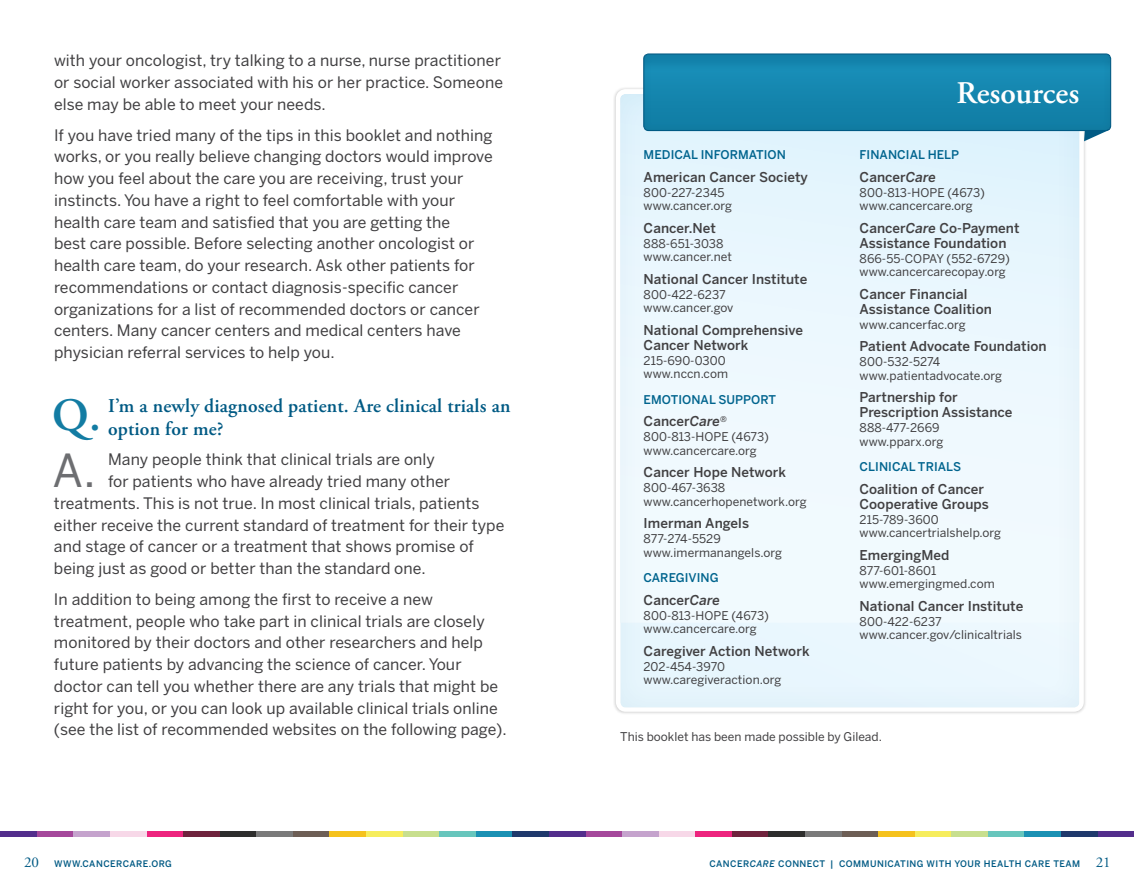
<style>
.page{position:relative;width:1134px;height:891px;background:#fff}
.page>*{position:absolute;margin:0;border:0;box-sizing:border-box;transform-origin:0 0}
.t1{font:600 46.2px "Adobe Garamond Pro";color:#137ca3}
.t2{font:45.15px "Benton Sans";color:#6d6e71}
.t3{font:600 31.5px "Adobe Garamond Pro";color:#fff}
.t4{font:600 19.5px/22.5px "Adobe Garamond Pro";letter-spacing:.01em;color:#005a84}
.t5{font:15.75px/21.8px "Benton Sans";letter-spacing:.005em;color:#414042}
.t6{font:500 13.5px/15px "Benton Sans";letter-spacing:.005em;color:#414042}
.t7{font:12px/13.5px "Benton Sans";letter-spacing:.005em;color:#414042}
.t8{font:500 12px "Benton Sans";letter-spacing:.005em;color:#00648e}
.t9{font:500 9px "Benton Sans";letter-spacing:.05em;color:#005a84}
.s1{font-style:italic}
.s2{font-family:"Adobe Garamond Pro";font-weight:400;font-size:15px}
</style>
<div class="page">
<div style="left:549px;top:832px;width:18px;height:5px;background:#532e8c"></div>
<div style="left:512px;top:832px;width:37px;height:5px;background:#1f396c"></div>
<div style="left:476px;top:832px;width:36px;height:5px;background:#1b91b4"></div>
<div style="left:439px;top:832px;width:37px;height:5px;background:#67c6bd"></div>
<div style="left:402px;top:832px;width:37px;height:5px;background:#c8df8e"></div>
<div style="left:366px;top:832px;width:36px;height:5px;background:#f6ed5d"></div>
<div style="left:329px;top:832px;width:37px;height:5px;background:#f5c21d"></div>
<div style="left:293px;top:832px;width:36px;height:5px;background:#6d5e55"></div>
<div style="left:256px;top:832px;width:37px;height:5px;background:#7a7a7a"></div>
<div style="left:219px;top:832px;width:37px;height:5px;background:#2e2e2d"></div>
<div style="left:183px;top:832px;width:36px;height:5px;background:#6f233d"></div>
<div style="left:146px;top:832px;width:37px;height:5px;background:#ed247e"></div>
<div style="left:110px;top:832px;width:36px;height:5px;background:#f7d8e8"></div>
<div style="left:73px;top:832px;width:37px;height:5px;background:#c5a3cd"></div>
<div style="left:37px;top:832px;width:36px;height:5px;background:#a5489b"></div>
<div style="left:0;top:832px;width:37px;height:5px;background:#532e8c"></div>
<div style="left:1097px;top:832px;width:37px;height:5px;background:#532e8c"></div>
<div style="left:1061px;top:832px;width:36px;height:5px;background:#1f396c"></div>
<div style="left:1024px;top:832px;width:37px;height:5px;background:#1b91b4"></div>
<div style="left:988px;top:832px;width:36px;height:5px;background:#67c6bd"></div>
<div style="left:951px;top:832px;width:37px;height:5px;background:#c8df8e"></div>
<div style="left:915px;top:832px;width:36px;height:5px;background:#f6ed5d"></div>
<div style="left:878px;top:832px;width:37px;height:5px;background:#f5c21d"></div>
<div style="left:841px;top:832px;width:37px;height:5px;background:#6d5e55"></div>
<div style="left:805px;top:832px;width:36px;height:5px;background:#7a7a7a"></div>
<div style="left:768px;top:832px;width:37px;height:5px;background:#2e2e2d"></div>
<div style="left:732px;top:832px;width:36px;height:5px;background:#6f233d"></div>
<div style="left:695px;top:832px;width:37px;height:5px;background:#ed247e"></div>
<div style="left:658px;top:832px;width:37px;height:5px;background:#f7d8e8"></div>
<div style="left:622px;top:832px;width:36px;height:5px;background:#c5a3cd"></div>
<div style="left:585px;top:832px;width:37px;height:5px;background:#a5489b"></div>
<div style="left:567px;top:832px;width:18px;height:5px;background:#532e8c"></div>
<div style="left:618px;top:94px;width:462px;height:615px;background:#ecf8fe"></div>
<svg style="left:1084px;top:134px;width:16px;height:7px"></svg>
<div style="left:643px;top:53px;width:471px;height:81px;background:#1484ac"></div>
<div style="left:643px;top:53px;width:468px;height:78px;border:1px solid #005a84;border-radius:5px"></div>
<p class="t5" style="left:54px;top:50px;width:451px">with your oncologist, try talking to a nurse, nurse practitioner or social worker associated with his or her practice. Someone else may be able to meet your needs.</p>
<p class="t5" style="left:54px;top:124px;width:440px">If you have tried many of the tips in this booklet and nothing works, or you really believe changing doctors would improve how you feel about the care you are receiving, trust your instincts. You have a right to feel comfortable with your health care team and satisfied that you are getting the<br>best care possible. Before selecting another oncologist or health care team, do your research. Ask other patients for recommendations or contact diagnosis-specific cancer organizations for a list of recommended doctors or cancer centers. Many cancer centers and medical centers have physician referral services to help you.</p>
<h1 class="t1" style="left:52px;top:389px;width:50px">Q.</h1>
<p class="t4" style="left:108px;top:395px;width:404px">I’m a newly diagnosed patient. Are clinical trials an option for me?</p>
<h2 class="t2" style="left:53px;top:444px;width:45px">A.</h2>
<p class="t5" style="left:108px;top:449px;width:329px">Many people think that clinical trials are only</p>
<p class="t5" style="left:108px;top:470px;width:344px">for patients who have already tried many other</p>
<p class="t5" style="left:54px;top:492px;width:427px">treatments. This is not true. In most clinical trials, patients</p>
<p class="t5" style="left:54px;top:514px;width:452px">either receive the current standard of treatment for their type</p>
<p class="t5" style="left:54px;top:536px;width:421px">and stage of cancer or a treatment that shows promise of</p>
<p class="t5" style="left:54px;top:557px;width:373px">being just as good or better than the standard one.</p>
<p class="t5" style="left:54px;top:588px;width:454px">In addition to being among the first to receive a new treatment, people who take part in clinical trials are closely monitored by their doctors and other researchers and help future patients by advancing the science of cancer. Your doctor can tell you whether there are any trials that might be right for you, or you can look up available clinical trials online (see the list of recommended websites on the following page).</p>
<p class="t8" style="left:644px;top:148px;width:144px">MEDICAL INFORMATION</p>
<p class="t6" style="left:644px;top:169px;width:166px">American Cancer Society</p>
<p class="t7" style="left:644px;top:186px;width:90px">800-227-2345 www.cancer.org</p>
<p class="t6" style="left:644px;top:220px;width:74px">Cancer.Net</p>
<p class="t7" style="left:644px;top:237px;width:90px">888-651-3038 www.cancer.net</p>
<p class="t6" style="left:644px;top:271px;width:165px">National Cancer Institute</p>
<p class="t7" style="left:644px;top:288px;width:91px">800-422-6237 www.cancer.gov</p>
<p class="t6" style="left:644px;top:322px;width:161px">National Comprehensive<br>Cancer Network</p>
<p class="t7" style="left:644px;top:354px;width:86px">215-690-0300 www.nccn.com</p>
<p class="t8" style="left:644px;top:392px;width:134px">EMOTIONAL SUPPORT</p>
<p class="t6" style="left:644px;top:414px;width:85px">Cancer<span class="s1">Care</span><sup>®</sup></p>
<p class="t7" style="left:644px;top:430px;width:127px">800-813-HOPE (4673) www.cancercare.org</p>
<p class="t6" style="left:644px;top:465px;width:144px">Cancer Hope Network</p>
<p class="t7" style="left:644px;top:481px;width:164px">800-467-3638 www.cancerhopenetwork.org</p>
<p class="t6" style="left:644px;top:516px;width:107px">Imerman Angels</p>
<p class="t7" style="left:644px;top:532px;width:140px">877-274-5529 www.imermanangels.org</p>
<p class="t8" style="left:644px;top:571px;width:75px">CAREGIVING</p>
<p class="t6" style="left:644px;top:592px;width:78px">Cancer<span class="s1">Care</span></p>
<p class="t7" style="left:644px;top:609px;width:127px">800-813-HOPE (4673) www.cancercare.org</p>
<p class="t6" style="left:644px;top:643px;width:168px">Caregiver Action Network</p>
<p class="t7" style="left:644px;top:660px;width:139px">202-454-3970 www.caregiveraction.org</p>
<h3 class="t3" style="left:956px;top:75px;width:124px">Resources</h3>
<p class="t8" style="left:860px;top:148px;width:101px">FINANCIAL HELP</p>
<p class="t6" style="left:860px;top:169px;width:78px">Cancer<span class="s1">Care</span></p>
<p class="t7" style="left:860px;top:186px;width:127px">800-813-HOPE (4673) www.cancercare.org</p>
<p class="t6" style="left:860px;top:220px;width:162px">Cancer<span class="s1">Care</span> Co-Payment<br>Assistance Foundation</p>
<p class="t7" style="left:860px;top:252px;width:152px">866-55-COPAY (552-6729) www.cancercarecopay.org</p>
<p class="t6" style="left:860px;top:286px;width:134px">Cancer Financial<br>Assistance Coalition</p>
<p class="t7" style="left:860px;top:318px;width:108px">www.cancerfac.org</p>
<p class="t6" style="left:860px;top:339px;width:189px">Patient Advocate Foundation</p>
<p class="t7" style="left:860px;top:355px;width:144px">800-532-5274 www.patientadvocate.org</p>
<p class="t6" style="left:860px;top:390px;width:154px">Partnership for<br>Prescription Assistance</p>
<p class="t7" style="left:860px;top:421px;width:85px">888-477-2669 www.pparx.org</p>
<p class="t8" style="left:860px;top:460px;width:103px">CLINICAL TRIALS</p>
<p class="t6" style="left:860px;top:481px;width:131px">Coalition of Cancer<br>Cooperative G roups</p>
<p class="t7" style="left:860px;top:513px;width:143px">215-789-3600 www.cancertrialshelp.org</p>
<p class="t6" style="left:860px;top:547px;width:91px">EmergingMed</p>
<p class="t7" style="left:860px;top:564px;width:137px">877-601-8601 www.emergingmed.com</p>
<p class="t6" style="left:860px;top:598px;width:165px">National Cancer Institute</p>
<p class="t7" style="left:860px;top:615px;width:164px">800-422-6237 www.cancer.gov/clinicaltrials</p>
<p class="t7" style="left:620px;top:730px;width:263px">This booklet has been made possible by Gilead.</p>
<p class="t9" style="left:24px;top:858px;width:40px"><span class="s2">20</span> www</p>
<p class="t9" style="left:80px;top:858px;width:11px">.cancercare</p>
<p class="t9" style="left:149px;top:858px;width:25px">.org</p>
<p class="t9" style="left:710px;top:858px;width:403px">CANCER<span class="s1">CARE</span> CONNECT | COMMUNICATING WITH YOUR HEALTH CARE TEAM <span class="s2">21</span></p>
</div>
